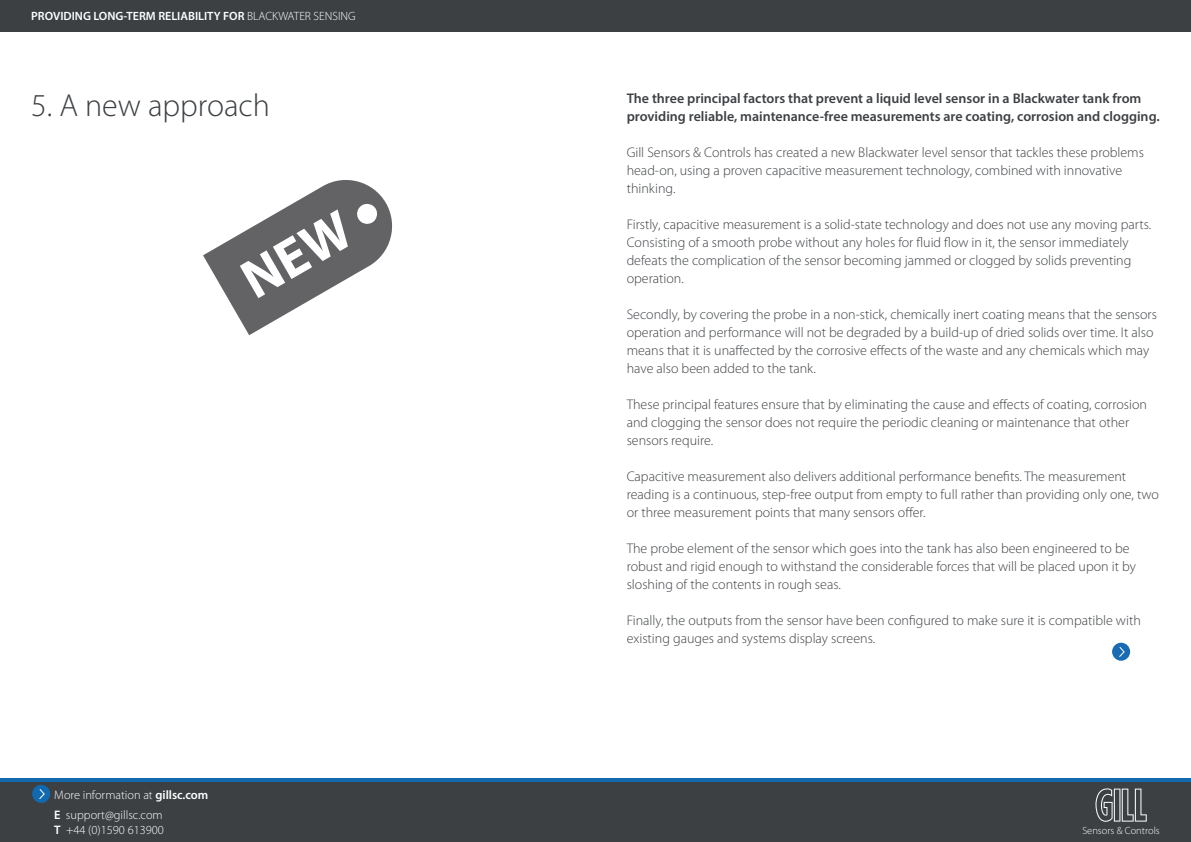
<style>
.page{position:relative;width:1191px;height:842px;background:#fff}
.page>*{position:absolute;margin:0;border:0;box-sizing:border-box;transform-origin:0 0}
.t1{font:300 32px "Myriad Pro";color:#3c4043}
.t2{font:300 14px/18px "Myriad Pro";color:#3d4044}
.t3{font:600 14px "Myriad Pro";color:#3d4044}
.t4{font:300 12.4px/20.9px "Myriad Pro";color:#fff}
.t5{font:600 12px "Myriad Pro";color:#fff}
.t6{font:300 10.4px "Myriad Pro";color:#fff}
.s1{font-weight:300}
.s2{font-weight:600}
</style>
<div class="page">
<div style="left:0;top:0;width:1191px;height:31px;background:#3c4043"></div>
<div style="left:0;top:780px;width:1191px;height:62px;background:#3c4043"></div>
<div style="left:32px;top:785px;width:18px;height:18px;background:#116ab0;border-radius:50%"></div>
<svg style="left:39px;top:789px;width:6px;height:10px"></svg>
<svg style="left:1095px;top:788px;width:51px;height:34px"></svg>
<hr style="left:0;top:778px;width:1191px;height:3px;background:#116ab0">
<div style="left:1112px;top:643px;width:18px;height:18px;background:#196bb4;border-radius:50%"></div>
<svg style="left:1119px;top:647px;width:6px;height:10px"></svg>
<svg style="left:203px;top:180px;width:190px;height:155px"></svg>
<p class="t5" style="left:31px;top:8px;width:326px">PROVIDING LONG-TERM RELIABILITY FOR <span class="s1">BLACKWATER SENSING</span></p>
<p class="t1" style="left:31px;top:86px;width:240px">5. A new approach</p>
<p class="t3" style="left:626px;top:89px;width:516px">The three principal factors that prevent a liquid level sensor in a Blackwater tank from</p>
<p class="t3" style="left:626px;top:107px;width:534px">providing reliable, maintenance-free measurements are coating, corrosion and clogging.</p>
<p class="t2" style="left:626px;top:143px;width:519px">Gill Sensors &amp; Controls has created a new Blackwater level sensor that tackles these problems</p>
<p class="t2" style="left:626px;top:161px;width:497px">head-on, using a proven capacitive measurement technology, combined with innovative thinking.</p>
<p class="t2" style="left:626px;top:215px;width:526px">Firstly, capacitive measurement is a solid-state technology and does not use any moving parts.</p>
<p class="t2" style="left:626px;top:233px;width:506px">Consisting of a smooth probe without any holes for fluid flow in it, the sensor immediately defeats the complication of the sensor becoming jammed or clogged by solids preventing operation.</p>
<p class="t2" style="left:626px;top:305px;width:532px">Secondly, by covering the probe in a non-stick, chemically inert coating means that the sensors</p>
<p class="t2" style="left:626px;top:323px;width:528px">operation and performance will not be degraded by a build-up of dried solids over time. It also</p>
<p class="t2" style="left:626px;top:341px;width:524px">means that it is unaffected by the corrosive effects of the waste and any chemicals which may have also been added to the tank.</p>
<p class="t2" style="left:626px;top:395px;width:522px">These principal features ensure that by eliminating the cause and effects of coating, corrosion and clogging the sensor does not require the periodic cleaning or maintenance that other sensors require.</p>
<p class="t2" style="left:626px;top:467px;width:534px">Capacitive measurement also delivers additional performance benefits. The measurement reading is a continuous, step-free output from empty to full rather than providing only one, two or three measurement points that many sensors offer.</p>
<p class="t2" style="left:626px;top:539px;width:511px">The probe element of the sensor which goes into the tank has also been engineered to be robust and rigid enough to withstand the considerable forces that will be placed upon it by sloshing of the contents in rough seas.</p>
<p class="t2" style="left:626px;top:611px;width:515px">Finally, the outputs from the sensor have been configured to make sure it is compatible with</p>
<p class="t2" style="left:626px;top:629px;width:250px">existing gauges and systems display screens.</p>
<p class="t4" style="left:54px;top:784px;width:156px">More information at <span class="s2">gillsc.com<br>E</span> support@gillsc.com</p>
<p class="t4" style="left:54px;top:819px;width:111px"><span class="s2">T</span> +44 (0)1590 613900</p>
<p class="t6" style="left:1082px;top:824px;width:79px">Sensors &amp; Controls</p>
</div>
